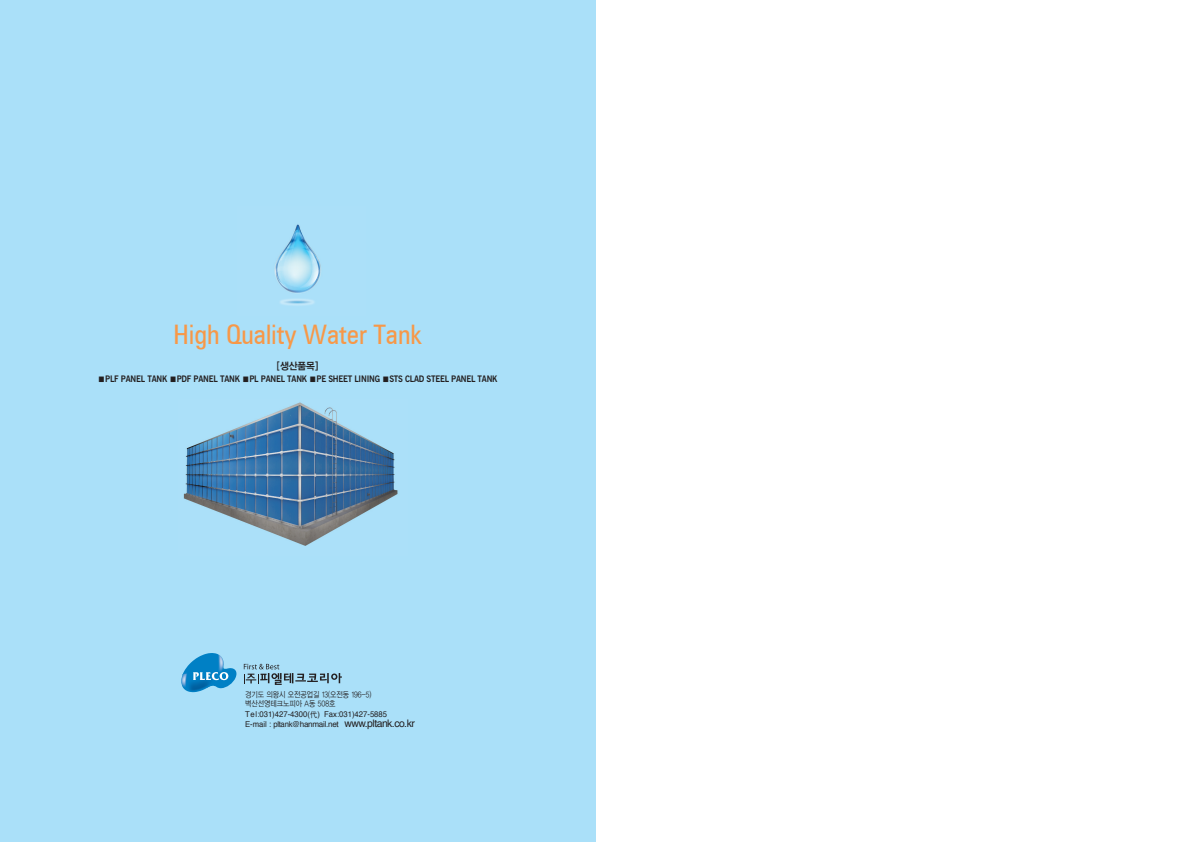
<style>
.page{position:relative;width:1191px;height:842px;background:#fff}
.page>*{position:absolute;margin:0;border:0;box-sizing:border-box;transform-origin:0 0}
.t1{font:condensed 26.9px "Zurich BT";color:#f79848}
.t2{font:10px "YDVYGO14";color:#231f20;scale:.95 1}
.t3{font:700 9px "News Gothic BT";letter-spacing:-.025em;color:#231f20;scale:.9 1}
.t4{font:8.1px/10.4px "Helvetica";color:#231f20;scale:.95 1}
.t5{font:8.1px/9.3px "YDVYGO12";color:#231f20;scale:.85 1}
.s1{font-family:"YDVYGO13";font-weight:400}
.s2{font-family:"YDVYGO12"}
.s3{font-size:10.4px}
</style>
<div class="page">
<div style="left:0;top:0;width:595px;height:842px;background:#aae0f9"></div>
<img style="left:274px;top:224px;width:47px;height:82px">
<svg style="left:244px;top:664px;width:98px;height:21px"></svg>
<img style="left:182px;top:653px;width:42px;height:22px">
<img style="left:181px;top:675px;width:40px;height:17px">
<svg style="left:193px;top:666px;width:44px;height:22px"></svg>
<img style="left:183px;top:402px;width:215px;height:144px">
<h1 class="t1" style="left:173px;top:318px;width:250px">High Quality Water Tank</h1>
<p class="t2" style="left:277px;top:360px;width:45px">[생산품목]</p>
<p class="t3" style="left:98px;top:375px;width:446px"><span class="s1">◼</span>PLF PANEL TANK <span class="s1">◼</span>PDF PANEL TANK <span class="s1">◼</span>PL PANEL TANK <span class="s1">◼</span>PE SHEET LINING <span class="s1">◼</span>STS CLAD STEEL PANEL TANK</p>
<p class="t5" style="left:245px;top:690px;width:150px">경기도 의왕시 오전공업길 13(오전동 196-5) 벽산선영테크노피아 A동 508호</p>
<p class="t4" style="left:245px;top:709px;width:180px">Tel:031)427-4300(<span class="s2">代</span>) Fax:031)427-5885<br>E-mail : pltank@hanmail.net <span class="s3">www.pltank.co.kr</span></p>
</div>
